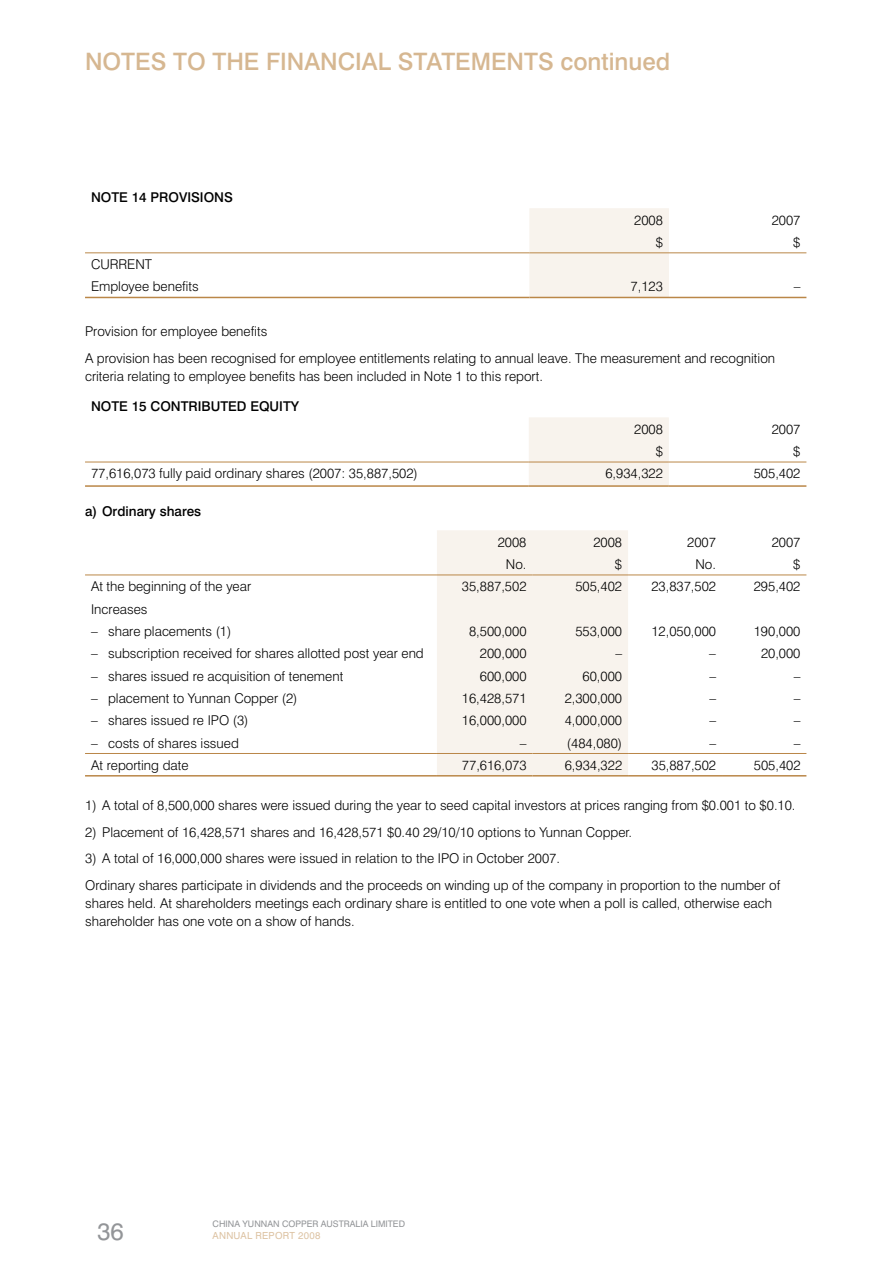
<style>
.page{position:relative;width:893px;height:1263px;background:#fff}
.page>*{position:absolute;margin:0;border:0;box-sizing:border-box;transform-origin:0 0}
.t1{font:500 24px "Swiss 721 BT";color:#d6b791}
.t2{font:24px "Swiss 721 BT";color:#939598}
.t3{font:300 13.5px/26.5px "Swiss 721 BT";color:#000}
.t4{font:500 13.5px "Swiss 721 BT";color:#000}
.t5{font:9.75px "Swiss 721 BT";letter-spacing:.025em;color:#ddc3a3}
.t6{font:9px "Swiss 721 BT";color:#939598}
</style>
<div class="page">
<div style="left:529px;top:208px;width:140px;height:89px;background:#f8f3ed"></div>
<hr style="left:85px;top:297px;width:444px;height:1px;background:#ba8748">
<hr style="left:529px;top:297px;width:140px;height:1px;background:#ba8748">
<hr style="left:669px;top:297px;width:137px;height:1px;background:#ba8748">
<hr style="left:85px;top:252px;width:444px;height:1px;background:#ba8748">
<hr style="left:529px;top:252px;width:140px;height:1px;background:#ba8748">
<hr style="left:669px;top:252px;width:137px;height:1px;background:#ba8748">
<div style="left:529px;top:417px;width:140px;height:68px;background:#f8f3ed"></div>
<hr style="left:85px;top:485px;width:444px;height:2px;background:#ba8748">
<hr style="left:529px;top:485px;width:140px;height:2px;background:#ba8748">
<hr style="left:669px;top:485px;width:137px;height:2px;background:#ba8748">
<hr style="left:85px;top:462px;width:444px;height:1px;background:#ba8748">
<hr style="left:529px;top:462px;width:140px;height:1px;background:#ba8748">
<hr style="left:669px;top:462px;width:137px;height:1px;background:#ba8748">
<div style="left:437px;top:530px;width:191px;height:245px;background:#f8f3ed"></div>
<hr style="left:85px;top:753px;width:352px;height:1px;background:#ba8748">
<hr style="left:437px;top:753px;width:95px;height:1px;background:#ba8748">
<hr style="left:532px;top:753px;width:96px;height:1px;background:#ba8748">
<hr style="left:628px;top:753px;width:94px;height:1px;background:#ba8748">
<hr style="left:722px;top:753px;width:84px;height:1px;background:#ba8748">
<hr style="left:85px;top:775px;width:352px;height:1px;background:#ba8748">
<hr style="left:437px;top:775px;width:95px;height:1px;background:#ba8748">
<hr style="left:532px;top:775px;width:96px;height:1px;background:#ba8748">
<hr style="left:628px;top:775px;width:94px;height:1px;background:#ba8748">
<hr style="left:722px;top:775px;width:84px;height:1px;background:#ba8748">
<hr style="left:85px;top:575px;width:352px;height:1px;background:#ba8748">
<hr style="left:437px;top:575px;width:95px;height:1px;background:#ba8748">
<hr style="left:532px;top:575px;width:96px;height:1px;background:#ba8748">
<hr style="left:628px;top:575px;width:94px;height:1px;background:#ba8748">
<hr style="left:722px;top:575px;width:84px;height:1px;background:#ba8748">
<h1 class="t1" style="left:85px;top:47px;width:587px">NOTES TO THE FINANCIAL STATEMENTS CONTINUED</h1>
<p class="t4" style="left:91px;top:189px;width:10px">NOTE</p>
<p class="t4" style="left:132px;top:189px;width:29px">14 PRO</p>
<p class="t4" style="left:179px;top:189px;width:17px">VISIONS</p>
<p class="t3" style="left:634px;top:206px;width:30px">2008</p>
<p class="t3" style="left:772px;top:206px;width:30px">2007</p>
<p class="t3" style="left:656px;top:229px;width:9px">$</p>
<p class="t3" style="left:793px;top:229px;width:9px">$</p>
<p class="t3" style="left:91px;top:253px;width:109px;line-height:22.4px">CURRENT<br>Employee benefits</p>
<p class="t3" style="left:631px;top:273px;width:34px">7,123</p>
<p class="t3" style="left:794px;top:273px;width:8px">–</p>
<p class="t3" style="left:85px;top:318px;width:692px">Provision for employee benefits<br>A provision has been recognised for employee entitlements relating to annual leave. The measurement and recognition</p>
<p class="t3" style="left:85px;top:362px;width:459px">criteria relating to employee benefits has been included in Note 1 to this report.</p>
<p class="t4" style="left:91px;top:398px;width:10px">NOTE</p>
<p class="t4" style="left:132px;top:398px;width:29px">15 CONTRI</p>
<p class="t4" style="left:202px;top:398px;width:29px">BUTED</p>
<p class="t4" style="left:250px;top:398px;width:50px">EQUITY</p>
<p class="t3" style="left:634px;top:415px;width:30px">2008</p>
<p class="t3" style="left:772px;top:415px;width:30px">2007</p>
<p class="t3" style="left:656px;top:438px;width:9px">$</p>
<p class="t3" style="left:793px;top:438px;width:9px">$</p>
<p class="t3" style="left:91px;top:460px;width:328px">77,616,073 fully paid ordinary shares (2007: 35,887,502)</p>
<p class="t3" style="left:605px;top:460px;width:59px">6,934,322</p>
<p class="t3" style="left:754px;top:460px;width:48px">505,402</p>
<p class="t4" style="left:85px;top:503px;width:118px">A) O RDINARY SHARES</p>
<p class="t3" style="left:498px;top:528px;width:30px">2008</p>
<p class="t3" style="left:593px;top:528px;width:30px">2008</p>
<p class="t3" style="left:687px;top:528px;width:30px">2007</p>
<p class="t3" style="left:772px;top:528px;width:30px">2007</p>
<p class="t3" style="left:506px;top:551px;width:22px">No.</p>
<p class="t3" style="left:615px;top:551px;width:9px">$</p>
<p class="t3" style="left:695px;top:551px;width:22px">No.</p>
<p class="t3" style="left:793px;top:551px;width:9px">$</p>
<p class="t3" style="left:91px;top:573px;width:162px">At the beginning of the year</p>
<p class="t3" style="left:462px;top:573px;width:66px">35,887,502</p>
<p class="t3" style="left:575px;top:573px;width:48px">505,402</p>
<p class="t3" style="left:651px;top:573px;width:66px">23,837,502</p>
<p class="t3" style="left:754px;top:573px;width:48px">295,402</p>
<p class="t3" style="left:91px;top:595px;width:58px">Increases</p>
<p class="t3" style="left:91px;top:618px;width:142px">– share placements (1)</p>
<p class="t3" style="left:469px;top:618px;width:59px">8,500,000</p>
<p class="t3" style="left:575px;top:618px;width:48px">553,000</p>
<p class="t3" style="left:651px;top:618px;width:66px">12,050,000</p>
<p class="t3" style="left:754px;top:618px;width:48px">190,000</p>
<p class="t3" style="left:91px;top:640px;width:334px">– subscription received for shares allotted post year end</p>
<p class="t3" style="left:480px;top:640px;width:48px">200,000</p>
<p class="t3" style="left:615px;top:640px;width:8px">–</p>
<p class="t3" style="left:709px;top:640px;width:8px">–</p>
<p class="t3" style="left:761px;top:640px;width:41px">20,000</p>
<p class="t3" style="left:91px;top:662px;width:254px">– shares issued re acquisition of tenement</p>
<p class="t3" style="left:480px;top:662px;width:48px">600,000</p>
<p class="t3" style="left:583px;top:662px;width:41px">60,000</p>
<p class="t3" style="left:709px;top:662px;width:8px">–</p>
<p class="t3" style="left:794px;top:662px;width:8px">–</p>
<p class="t3" style="left:91px;top:685px;width:208px">– placement to Yunnan Copper (2)</p>
<p class="t3" style="left:462px;top:685px;width:66px">16,428,571</p>
<p class="t3" style="left:565px;top:685px;width:59px">2,300,000</p>
<p class="t3" style="left:709px;top:685px;width:8px">–</p>
<p class="t3" style="left:794px;top:685px;width:8px">–</p>
<p class="t3" style="left:91px;top:707px;width:159px">– shares issued re IPO (3)</p>
<p class="t3" style="left:462px;top:707px;width:66px">16,000,000</p>
<p class="t3" style="left:565px;top:707px;width:59px">4,000,000</p>
<p class="t3" style="left:709px;top:707px;width:8px">–</p>
<p class="t3" style="left:794px;top:707px;width:8px">–</p>
<p class="t3" style="left:91px;top:729px;width:149px">– costs of shares issued</p>
<p class="t3" style="left:520px;top:729px;width:8px">–</p>
<p class="t3" style="left:567px;top:729px;width:57px">(484,080)</p>
<p class="t3" style="left:709px;top:729px;width:8px">–</p>
<p class="t3" style="left:794px;top:729px;width:8px">–</p>
<p class="t3" style="left:91px;top:752px;width:99px">At reporting date</p>
<p class="t3" style="left:462px;top:752px;width:66px">77,616,073</p>
<p class="t3" style="left:565px;top:752px;width:59px">6,934,322</p>
<p class="t3" style="left:651px;top:752px;width:66px">35,887,502</p>
<p class="t3" style="left:754px;top:752px;width:48px">505,402</p>
<p class="t3" style="left:85px;top:792px;width:712px">1) A total of 8,500,000 shares were issued during the year to seed capital investors at prices ranging from $0.001 to $0.10.</p>
<p class="t3" style="left:85px;top:818px;width:548px">2) Placement of 16,428,571 shares and 16,428,571 $0.40 29/10/10 options to Yunnan Copper.</p>
<p class="t3" style="left:85px;top:845px;width:697px">3) A total of 16,000,000 shares were issued in relation to the IPO in October 2007.<br>Ordinary shares participate in dividends and the proceeds on winding up of the company in proportion to the number of</p>
<p class="t3" style="left:85px;top:894px;width:688px;line-height:18px">shares held. At shareholders meetings each ordinary share is entitled to one vote when a poll is called, otherwise each shareholder has one vote on a show of hands.</p>
<p class="t6" style="left:213px;top:1219px;width:194px">CHINA YUNNAN COPPER AUSTRALIA LIMITED</p>
<h1 class="t2" style="left:97px;top:1217px;width:28px">36</h1>
<p class="t5" style="left:213px;top:1230px;width:109px">ANNUAL REPORT 2008</p>
</div>
